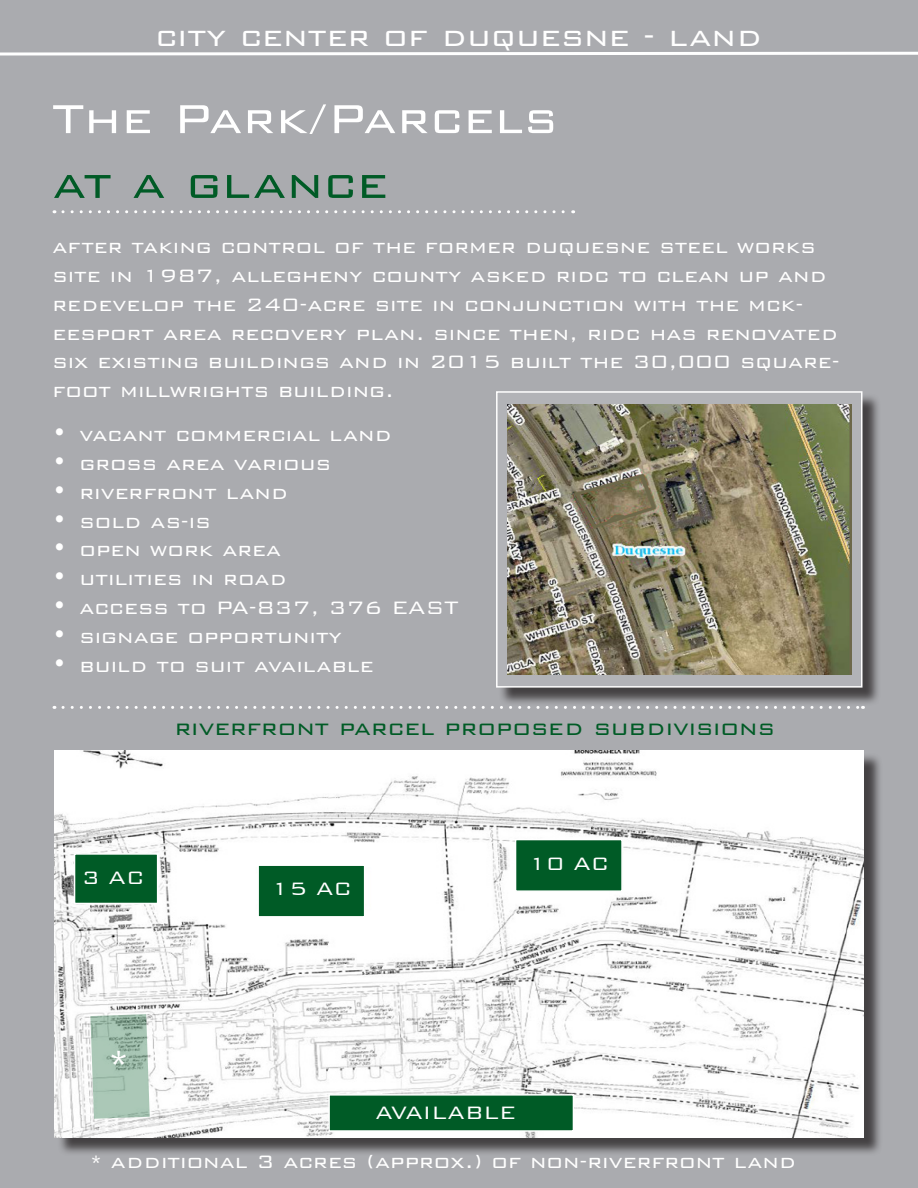
<style>
.page{position:relative;width:918px;height:1188px;background:#aaabaf}
.page>*{position:absolute;margin:0;border:0;box-sizing:border-box;transform-origin:0 0}
.t1{font:300 54px "Bank Gothic BT";color:#fff}
.t2{font:300 54px "Bank Gothic BT";color:#005b26}
.t3{font:300 45px "Bank Gothic BT";color:#fff}
.t4{font:300 36px "Bank Gothic BT";color:#fff}
.t5{font:300 27px "Bank Gothic BT";color:#005b26}
.t6{font:300 24px/28.8px "Bank Gothic BT";color:#fff}
</style>
<div class="page">
<svg style="left:0;top:51px;width:918px;height:5px"></svg>
<svg style="left:63px;top:210px;width:511px;height:3px"></svg>
<div style="left:57px;top:753px;width:826px;height:403px;background:#231f20;opacity:.75"></div>
<img style="left:55px;top:751px;width:809px;height:386px">
<div style="left:257px;top:864px;width:108px;height:54px;background:#005b26;border:2px solid #fff"></div>
<div style="left:328px;top:1094px;width:246px;height:38px;background:#005b26;border:2px solid #fff"></div>
<svg style="left:63px;top:706px;width:800px;height:3px"></svg>
<div style="left:498px;top:393px;width:383px;height:313px;background:#231f20;opacity:.75"></div>
<div style="left:496px;top:391px;width:366px;height:297px;background:#b2b3b7;border:2px solid #fff"></div>
<img style="left:507px;top:404px;width:345px;height:271px">
<div style="left:515px;top:839px;width:108px;height:53px;background:#005b26;border:2px solid #fff"></div>
<div style="left:74px;top:853px;width:84px;height:51px;background:#005b26;border:2px solid #fff"></div>
<svg style="left:88px;top:1012px;width:64px;height:109px;background:#afc8b9"></svg>
<p class="t4" style="left:155px;top:17px;width:609px">city center of duquesne - land</p>
<p class="t1" style="left:52px;top:90px;width:507px">The Park/Parcels</p>
<p class="t2" style="left:52px;top:154px;width:337px">at a glance</p>
<p class="t6" style="left:52px;top:232px;width:789px">after taking control of the former duquesne steel works site in 1987, allegheny county asked ridc to clean up and redevelop the 240-acre site in conjunction with the mck&shy;eesport area recovery plan. since then, ridc has renovated six existing buildings and in 2015 built the 30,000 square&shy;foot millwrights building.</p>
<p class="t6" style="left:52px;top:420px;width:341px">• vacant commercial land</p>
<p class="t6" style="left:52px;top:449px;width:280px">• gross area various</p>
<p class="t6" style="left:52px;top:478px;width:237px">• riverfront land</p>
<p class="t6" style="left:52px;top:506px;width:160px">• sold as-is</p>
<p class="t6" style="left:52px;top:535px;width:230px">• open work area</p>
<p class="t6" style="left:52px;top:564px;width:236px">• utilities in road</p>
<p class="t6" style="left:52px;top:593px;width:407px">• access to PA-837, 376 EAST</p>
<p class="t6" style="left:52px;top:622px;width:291px">• signage opportunity</p>
<p class="t6" style="left:52px;top:650px;width:323px">• build to suit available</p>
<p class="t5" style="left:175px;top:713px;width:602px">riverfront parcel proposed subdivisions</p>
<p class="t6" style="left:82px;top:863px;width:64px">3 AC</p>
<p class="t6" style="left:271px;top:874px;width:82px">15 AC</p>
<p class="t6" style="left:529px;top:849px;width:82px">10 AC</p>
<p class="t3" style="left:107px;top:1037px;width:24px">*</p>
<p class="t6" style="left:375px;top:1098px;width:142px">AVAILABLE</p>
<p class="t6" style="left:90px;top:1147px;width:708px">* additional 3 acres (approx.) of non-riverfront land</p>
</div>
